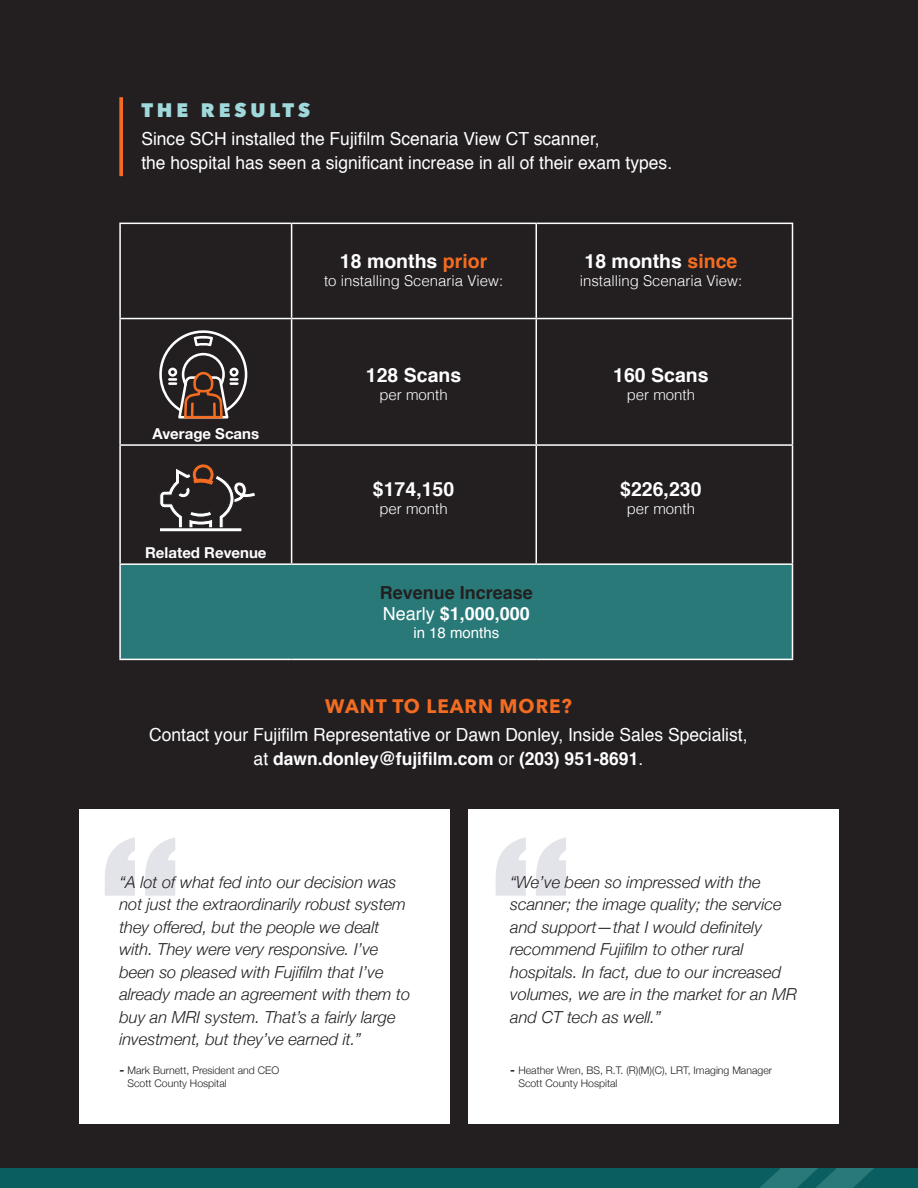
<style>
.page{position:relative;width:918px;height:1188px;background:#fff}
.page>*{position:absolute;margin:0;border:0;box-sizing:border-box;transform-origin:0 0}
.t1{font:700 19.5px "Helvetica";color:#fff}
.t2{font:700 19.5px "Avenir Next";letter-spacing:.05em;color:#f36c21}
.t3{font:800 19.5px "Avenir Next";letter-spacing:.2em;color:#9fd9db}
.t4{font:18px/24px "Helvetica";color:#fff}
.t5{font:700 18px "Helvetica";color:#fff}
.t6{font:700 18px "Helvetica";color:#231f20}
.t7{font:italic 300 16.5px/22.5px "Helvetica Neue";color:#231f20}
.t8{font:300 15px "Helvetica";color:#fff}
.t9{font:700 15px "Helvetica Neue";color:#fff}
.t10{font:15px "Helvetica";color:#fff}
.t11{font:300 10.5px/12.6px "Helvetica Neue";color:#231f20}
.s1{color:#f36c21}
.s2{font-weight:400}
.s3{font-weight:700}
.s4{font-weight:700;font-size:12px}
</style>
<div class="page">
<div style="left:0;top:1158px;width:918px;height:30px;background:#0b5e5f"></div>
<svg style="left:760px;top:1168px;width:114px;height:20px"></svg>
<div style="left:0;top:0;width:918px;height:1168px;background:#231f20"></div>
<svg style="left:119px;top:97px;width:4px;height:79px"></svg>
<div style="left:120px;top:564px;width:673px;height:95px;background:#297979"></div>
<hr style="left:119px;top:223px;width:173px;height:1px;background:#fff">
<hr style="left:119px;top:224px;width:2px;height:94px;background:#fff">
<hr style="left:292px;top:223px;width:244px;height:1px;background:#fff">
<hr style="left:291px;top:224px;width:1px;height:94px;background:#fff">
<hr style="left:536px;top:223px;width:257px;height:1px;background:#fff">
<hr style="left:536px;top:224px;width:1px;height:94px;background:#fff">
<hr style="left:792px;top:224px;width:1px;height:94px;background:#fff">
<hr style="left:119px;top:318px;width:173px;height:1px;background:#fff">
<hr style="left:119px;top:319px;width:2px;height:125px;background:#fff">
<hr style="left:292px;top:318px;width:244px;height:1px;background:#fff">
<hr style="left:291px;top:319px;width:1px;height:125px;background:#fff">
<hr style="left:536px;top:318px;width:257px;height:1px;background:#fff">
<hr style="left:536px;top:319px;width:1px;height:125px;background:#fff">
<hr style="left:792px;top:319px;width:1px;height:125px;background:#fff">
<hr style="left:119px;top:444px;width:173px;height:2px;background:#fff">
<hr style="left:119px;top:446px;width:2px;height:117px;background:#fff">
<hr style="left:292px;top:444px;width:244px;height:2px;background:#fff">
<hr style="left:291px;top:446px;width:1px;height:117px;background:#fff">
<hr style="left:536px;top:444px;width:257px;height:2px;background:#fff">
<hr style="left:536px;top:446px;width:1px;height:117px;background:#fff">
<hr style="left:792px;top:446px;width:1px;height:117px;background:#fff">
<hr style="left:119px;top:563px;width:173px;height:2px;background:#fff">
<hr style="left:119px;top:565px;width:2px;height:94px;background:#fff">
<hr style="left:292px;top:563px;width:244px;height:2px;background:#fff">
<hr style="left:536px;top:563px;width:257px;height:2px;background:#fff">
<hr style="left:792px;top:565px;width:1px;height:94px;background:#fff">
<hr style="left:119px;top:659px;width:173px;height:1px;background:#fff">
<hr style="left:292px;top:659px;width:244px;height:1px;background:#fff">
<hr style="left:536px;top:659px;width:257px;height:1px;background:#fff">
<svg style="left:159px;top:330px;width:89px;height:89px"></svg>
<svg style="left:159px;top:464px;width:97px;height:68px"></svg>
<div style="left:468px;top:809px;width:371px;height:315px;background:#fff"></div>
<div style="left:79px;top:809px;width:371px;height:315px;background:#fff"></div>
<svg style="left:105px;top:837px;width:70px;height:59px"></svg>
<svg style="left:496px;top:837px;width:70px;height:59px"></svg>
<p class="t3" style="left:141px;top:98px;width:170px">THE RESULTS</p>
<p class="t4" style="left:141px;top:127px;width:532px">Since SCH installed the Fujifilm Scenaria View CT scanner,<br>the hospital has seen a significant increase in all of their exam types.</p>
<p class="t9" style="left:152px;top:422px;width:108px">Average Scans</p>
<p class="t9" style="left:145px;top:541px;width:123px">Related Revenue</p>
<p class="t1" style="left:340px;top:245px;width:149px">18 months <span class="s1">prior</span></p>
<p class="t8" style="left:324px;top:267px;width:181px">to installing Scenaria View:</p>
<p class="t1" style="left:585px;top:245px;width:154px">18 months <span class="s1">since</span></p>
<p class="t8" style="left:580px;top:267px;width:164px">installing Scenaria View:</p>
<p class="t1" style="left:366px;top:359px;width:97px">128 Scans</p>
<p class="t8" style="left:379px;top:382px;width:70px">per month</p>
<p class="t1" style="left:613px;top:359px;width:97px">160 Scans</p>
<p class="t8" style="left:627px;top:382px;width:70px">per month</p>
<p class="t1" style="left:373px;top:474px;width:83px">$174,150</p>
<p class="t8" style="left:379px;top:496px;width:70px">per month</p>
<p class="t1" style="left:620px;top:474px;width:83px">$226,230</p>
<p class="t8" style="left:627px;top:496px;width:70px">per month</p>
<p class="t6" style="left:380px;top:578px;width:155px">Revenue Increase</p>
<p class="t5" style="left:383px;top:599px;width:149px"><span class="s2">Nearly</span> $1,000,000</p>
<p class="t10" style="left:413px;top:622px;width:87px">in 18 months</p>
<p class="t2" style="left:325px;top:689px;width:248px">WANT TO LEARN MORE?</p>
<p class="t4" style="left:149px;top:723px;width:600px;text-align:center">Contact your Fujifilm Representative or Dawn Donley, Inside Sales Specialist, at <span class="s3">dawn.donley@fujifilm.com</span> or <span class="s3">(203) 951-8691</span>.</p>
<p class="t7" style="left:119px;top:869px;width:292px">“A lot of what fed into our decision was not just the extraordinarily robust system they offered, but the people we dealt with. They were very responsive. I’ve been so pleased with Fujifilm that I’ve already made an agreement with them to buy an MRI system. That’s a fairly large investment, but they’ve earned it.”</p>
<p class="t7" style="left:510px;top:869px;width:288px">“We’ve been so impressed with the scanner; the image quality; the service and support—that I would definitely recommend Fujifilm to other rural hospitals. In fact, due to our increased volumes, we are in the market for an MR and CT tech as well.”</p>
<p class="t11" style="left:128px;top:1064px;width:153px;text-indent:-8px"><span class="s4">-</span> Mark Burnett, President and CEO<br>Scott County Hospital</p>
<p class="t11" style="left:518px;top:1064px;width:255px;text-indent:-8px"><span class="s4">-</span> Heather Wren, BS, R.T. (R)(M)(C), LRT, Imaging Manager<br>Scott County Hospital</p>
</div>
